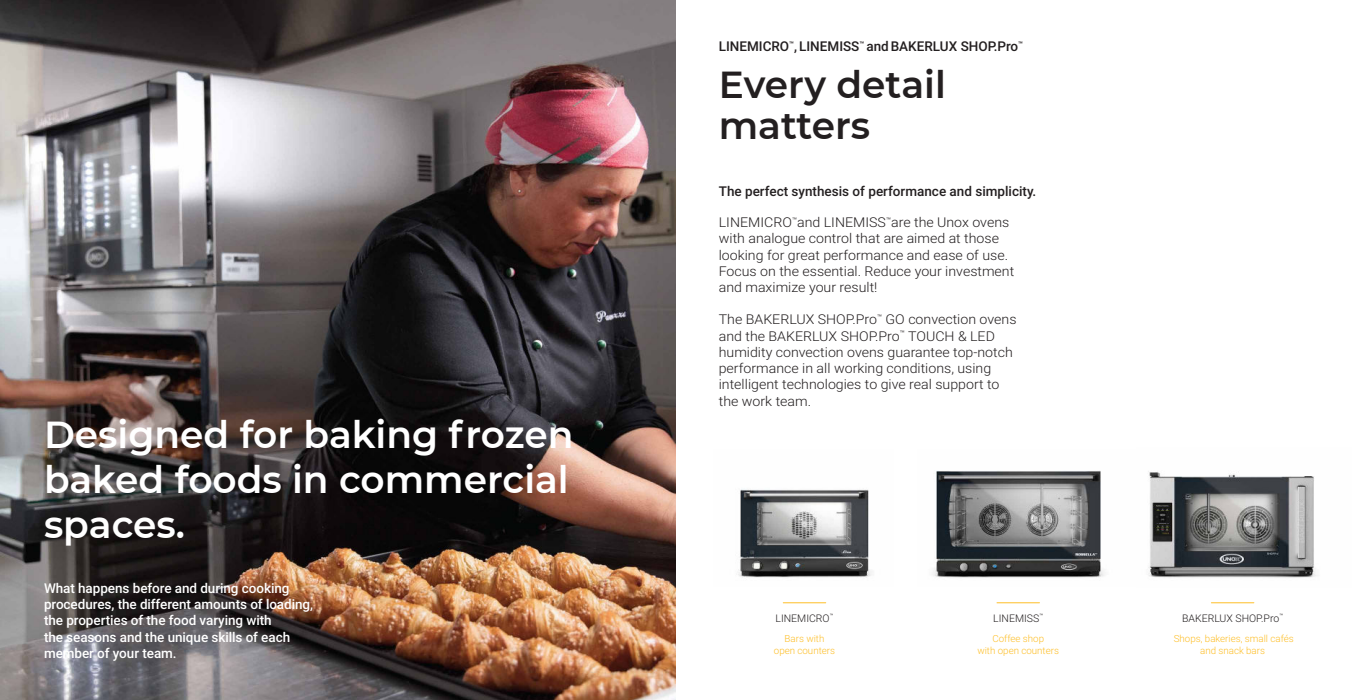
<style>
.page{position:relative;width:1357px;height:700px;background:#fff}
.page>*{position:absolute;margin:0;border:0;box-sizing:border-box;transform-origin:0 0}
.t1{font:600 37.5px/45px "Montserrat";color:#fff}
.t2{font:600 37.5px/40.5px "Montserrat";color:#231f20}
.t3{font:300 13.5px/16.2px "Roboto";color:#231f20;scale:1.05 1}
.t4{font:500 13.5px/16.2px "Roboto";letter-spacing:-.005em;color:#fff}
.t5{font:500 13.5px "Roboto";color:#231f20}
.t6{font:300 10.5px "Roboto";color:#231f20}
.t7{font:300 9.75px/11.7px "Roboto";color:#febe26;text-align:center}
</style>
<div class="page">
<img style="left:0;top:0;width:675px;height:699px">
<img style="left:932px;top:470px;width:172px;height:108px">
<img style="left:1148px;top:471px;width:168px;height:107px">
<img style="left:738px;top:489px;width:134px;height:89px">
<hr style="left:1211px;top:602px;width:43px;height:1px;background:#febe26">
<hr style="left:783px;top:602px;width:43px;height:1px;background:#febe26">
<hr style="left:997px;top:602px;width:42px;height:1px;background:#febe26">
<h1 class="t1" style="left:44px;top:414px;width:531px">Designed for baking frozen baked foods in commercial spaces.</h1>
<p class="t4" style="left:44px;top:581px;width:271px">What happens before and during cooking procedures, the different amounts of loading, the properties of the food varying with<br>the seasons and the unique skills of each member of your team.</p>
<p class="t5" style="left:719px;top:41px;width:306px">LINEMICRO<sup>™</sup>, LINEMISS<sup>™</sup> andBAKERLUX SHOP.Pro<sup>™</sup></p>
<h1 class="t2" style="left:719px;top:67px;width:229px">Every detail matters</h1>
<p class="t5" style="left:719px;top:185px;width:319px">The perfect synthesis of performance and simplicity.</p>
<p class="t3" style="left:719px;top:215px;width:283px">LINEMICRO<sup>™</sup>and LINEMISS<sup>™</sup>are the Unox ovens with analogue control that are aimed at those looking for great performance and ease of use.<br>Focus on the essential. Reduce your investment and maximize your result!</p>
<p class="t3" style="left:719px;top:312px;width:285px">The BAKERLUX SHOP.Pro<sup>™</sup> GO convection ovens and the BAKERLUX SHOP.Pro<sup>™</sup> TOUCH &amp; LED humidity convection ovens guarantee top-notch performance in all working conditions, using intelligent technologies to give real support to the work team.</p>
<p class="t6" style="left:775px;top:613px;width:59px">LINEMICRO<sup>™</sup></p>
<p class="t7" style="left:774px;top:633px;width:63px">Bars with open counters</p>
<p class="t6" style="left:993px;top:613px;width:51px">LINEMISS<sup>™</sup></p>
<p class="t7" style="left:977px;top:633px;width:83px">Coffee shop<br>with open counters</p>
<p class="t6" style="left:1182px;top:613px;width:103px">BAKERLUX SHOP.Pro<sup>™</sup></p>
<p class="t7" style="left:1174px;top:633px;width:122px">Shops, bakeries, small cafés and snack bars</p>
</div>
